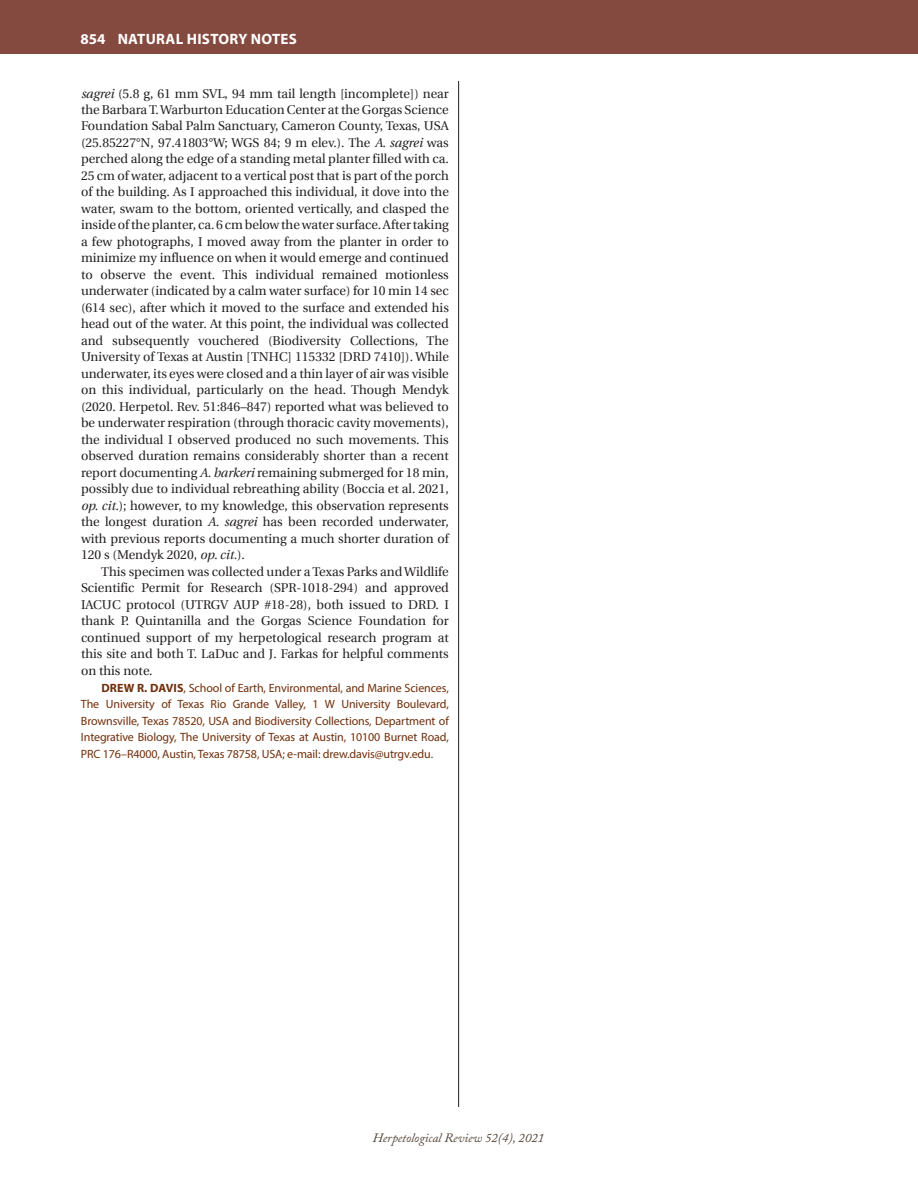
<style>
.page{position:relative;width:918px;height:1188px;background:#fff}
.page>*{position:absolute;margin:0;border:0;box-sizing:border-box;transform-origin:0 0}
.t1{font:700 15px "Myriad Pro";letter-spacing:.02em;color:#fff}
.t2{font:12.75px/16.5px "Utopia";color:#231f20;text-align:justify}
.t3{font:italic 12.75px "Adobe Caslon Pro";color:#504137}
.Geo_Dist_authors{font:12px/16.5px "Myriad Pro";letter-spacing:-.01em;color:#712e09;text-align:justify}
.s1{font-style:italic}
.s2{font-weight:700}
</style>
<div class="page">
<hr style="left:458px;top:81px;width:1px;height:1026px;background:#231f20">
<div style="left:0;top:0;width:918px;height:54px;background:#84493f"></div>
<p class="t1" style="left:80px;top:29px;width:218px">854 NATURAL HISTORY NOTES</p>
<p class="t2" style="left:81px;top:85px;width:369px"><span class="s1">sagrei</span> (5.8 g, 61 mm SVL, 94 mm tail length [incomplete]) near the Barbara T. Warburton Education Center at the Gorgas Science Foundation Sabal Palm Sanctuary, Cameron County, Texas, USA (25.85227°N, 97.41803°W; WGS 84; 9 m elev.). The <span class="s1">A. sagrei</span> was perched along the edge of a standing metal planter filled with ca.<br>25 cm of water, adjacent to a vertical post that is part of the porch of the building. As I approached this individual, it dove into the water, swam to the bottom, oriented vertically, and clasped the inside of the planter, ca. 6 cm below the water surface. After taking a few photographs, I moved away from the planter in order to minimize my influence on when it would emerge and continued to observe the event. This individual remained motionless underwater (indicated by a calm water surface) for 10 min 14 sec (614 sec), after which it moved to the surface and extended his head out of the water. At this point, the individual was collected and subsequently vouchered (Biodiversity Collections, The University of Texas at Austin [TNHC] 115332 [DRD 7410]). While underwater, its eyes were closed and a thin layer of air was visible on this individual, particularly on the head. Though Mendyk (2020. Herpetol. Rev. 51:846–847) reported what was believed to be underwater respiration (through thoracic cavity movements), the individual I observed produced no such movements. This observed duration remains considerably shorter than a recent report documenting <span class="s1">A. barkeri</span> remaining submerged for 18 min, possibly due to individual rebreathing ability (Boccia et al. 2021, <span class="s1">op. cit.</span>); however, to my knowledge, this observation represents the longest duration <span class="s1">A. sagrei</span> has been recorded underwater, with previous reports documenting a much shorter duration of 120 s (Mendyk 2020, <span class="s1">op. cit.</span>).</p>
<p class="t2" style="left:81px;top:564px;width:369px;text-indent:20px">This specimen was collected under a Texas Parks and Wildlife Scientific Permit for Research (SPR-1018-294) and approved IACUC protocol (UTRGV AUP #18-28), both issued to DRD. I thank P. Quintanilla and the Gorgas Science Foundation for continued support of my herpetological research program at this site and both T. LaDuc and J. Farkas for helpful comments on this note.</p>
<p class="Geo_Dist_authors" style="left:81px;top:679px;width:369px;text-indent:20px"><span class="s2">DREW R. DAVIS</span>, School of Earth, Environmental, and Marine Sciences, The University of Texas Rio Grande Valley, 1 W University Boulevard, Brownsville, Texas 78520, USA and Biodiversity Collections, Department of Integrative Biology, The University of Texas at Austin, 10100 Burnet Road, PRC 176–R4000, Austin, Texas 78758, USA; e-mail: drew.davis@utrgv.edu.</p>
<p class="t3" style="left:373px;top:1130px;width:173px">Herpetological Review 52(4), 2021</p>
</div>
